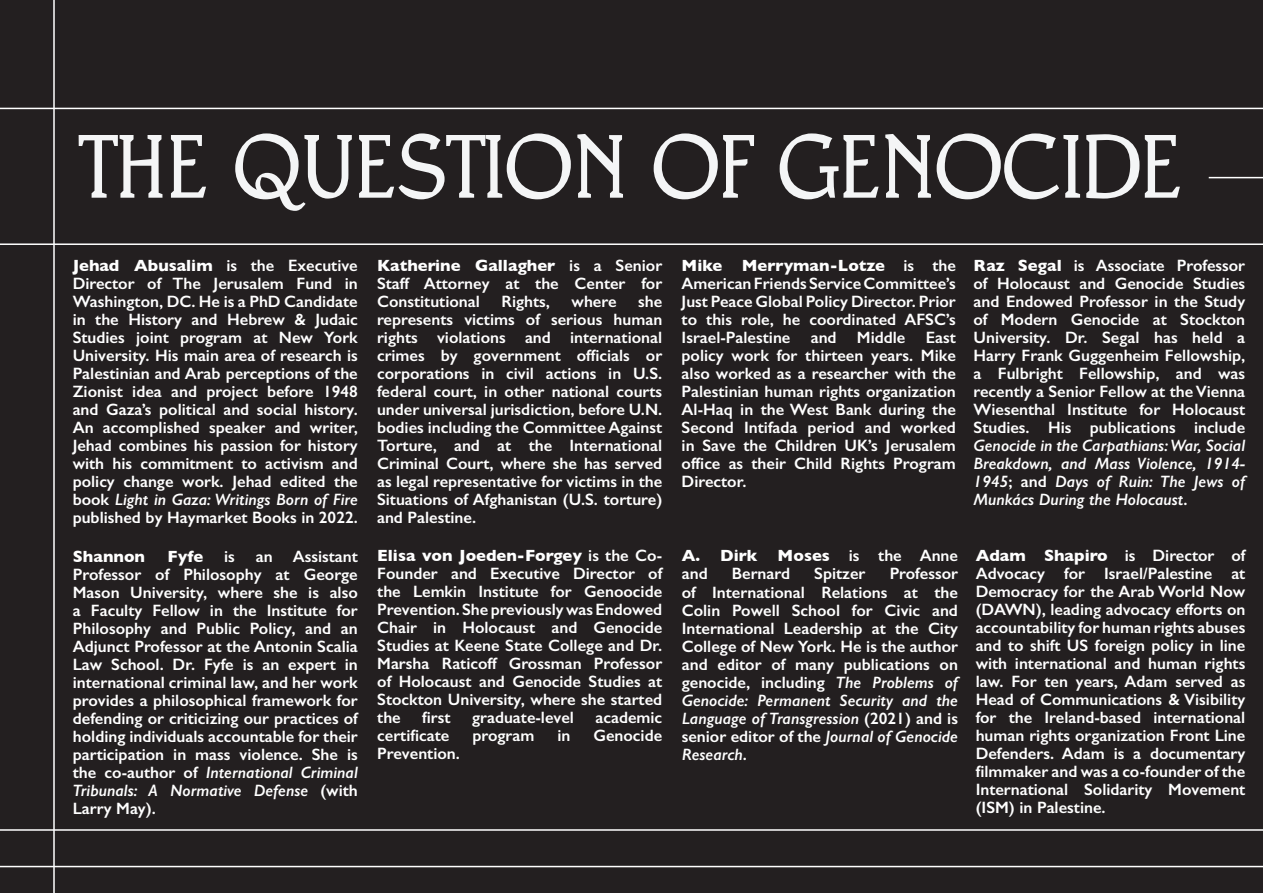
<style>
.page{position:relative;width:1263px;height:893px;background:#231f20}
.page>*{position:absolute;margin:0;border:0;box-sizing:border-box;transform-origin:0 0}
.Subheading_01{font:97.5px "Kaya";letter-spacing:.025em;color:#f4f5f6}
.Body_01{font:600 16.5px/18px "Gill Sans";color:#fff;text-align:justify}
.Body_01-2{font:700 16.5px "Gill Sans";color:#fff}
.s1{font-weight:700}
.s2{font-style:italic}
</style>
<div class="page">
<hr style="left:0;top:243px;width:1263px;height:2px;background:#fff">
<hr style="left:0;top:829px;width:1263px;height:2px;background:#fff">
<hr style="left:53px;top:0;width:2px;height:893px;background:#fff">
<hr style="left:0;top:108px;width:1263px;height:1px;background:#fff">
<hr style="left:0;top:866px;width:1263px;height:1px;background:#fff">
<svg style="left:1208px;top:176px;width:55px;height:3px"></svg>
<p class="Subheading_01" style="left:82px;top:116px;width:1100px">THE QUESTION OF GENOCIDE</p>
<p class="Body_01" style="left:73px;top:257px;width:287px"><span class="s1">Jehad Abusalim</span> is the Executive Director of The Jerusalem Fund in Washington, DC. He is a PhD Candidate in the History and Hebrew &amp; Judaic Studies joint program at New York University. His main area of research is Palestinian and Arab perceptions of the Zionist idea and project before 1948 and Gaza’s political and social history.<br>An accomplished speaker and writer, Jehad combines his passion for history with his commitment to activism and policy change work. Jehad edited the book <span class="s2">Light in Gaza: Writings Born of Fire </span>published by Haymarket Books in 2022.</p>
<p class="Body_01-2" style="left:73px;top:543px;width:74px">Shannon</p>
<p class="Body_01-2" style="left:167px;top:543px;width:37px">Fyfe</p>
<p class="Body_01" style="left:224px;top:547px;width:12px">is</p>
<p class="Body_01" style="left:73px;top:547px;width:286px;text-indent:183px">an Assistant Professor of Philosophy at George Mason University, where she is also a Faculty Fellow in the Institute for Philosophy and Public Policy, and an Adjunct Professor at the Antonin Scalia Law School. Dr. Fyfe is an expert in international criminal law, and her work provides a philosophical framework for defending or criticizing our practices of holding individuals accountable for their participation in mass violence. She is the co-author of <span class="s2">International Criminal Tribunals: A Normative Defense</span> (with Larry May).</p>
<p class="Body_01" style="left:377px;top:256px;width:287px"><span class="s1">Katherine Gallagher</span> is a Senior Staff Attorney at the Center for Constitutional</p>
<p class="Body_01" style="left:377px;top:292px;width:287px;text-indent:261px">she represents victims of serious human rights violations and international crimes by government officials or corporations in civil actions in U.S. federal court, in other national courts under universal jurisdiction, before U.N. bodies including the Committee Against Torture, and at the International Criminal Court, where she has served as legal representative for victims in the Situations of Afghanistan (U.S. torture) and Palestine.</p>
<p class="Body_01" style="left:377px;top:547px;width:286px"><span class="s1">Elisa von Joeden-Forgey</span> is the Co-Founder and Executive Director of the Lemkin Institute for Genoocide Prevention. She previously was Endowed Chair in Holocaust and Genocide Studies at Keene State College and Dr.<br>Marsha Raticoff Grossman Professor of Holocaust and Genocide Studies at Stockton University, where she started the</p>
<p class="Body_01" style="left:501px;top:292px;width:50px">Rights,</p>
<p class="Body_01" style="left:572px;top:292px;width:46px">where</p>
<p class="Body_01" style="left:422px;top:709px;width:30px">first</p>
<p class="Body_01" style="left:472px;top:709px;width:103px">graduate-level</p>
<p class="Body_01" style="left:595px;top:709px;width:68px">academic</p>
<p class="Body_01" style="left:377px;top:727px;width:74px">certificate</p>
<p class="Body_01" style="left:472px;top:727px;width:63px">program</p>
<p class="Body_01" style="left:557px;top:727px;width:15px">in</p>
<p class="Body_01" style="left:593px;top:727px;width:70px">Genocide</p>
<p class="Body_01" style="left:377px;top:745px;width:84px">Prevention.</p>
<p class="Body_01" style="left:682px;top:256px;width:276px"><span class="s1">Mike Merryman-Lotze</span> is the American Friends Service Committee’s Just Peace Global Policy Director. Prior to this role, he coordinated AFSC’s Israel-Palestine and Middle East policy work for thirteen years. Mike also worked as a researcher with the Palestinian human rights organization Al-Haq in the West Bank during the Second Intifada period and worked in Save the Children UK’s Jerusalem office as their Child Rights Program Director.</p>
<p class="Body_01" style="left:973px;top:256px;width:273px"><span class="s1">Raz Segal</span> is Associate Professor of Holocaust and Genocide Studies and Endowed Professor in the Study of Modern Genocide at Stockton University. Dr. Segal has held a Harry Frank Guggenheim Fellowship, a Fulbright Fellowship, and was recently a Senior Fellow at the Vienna Wiesenthal Institute for Holocaust Studies. His publications include <span class="s2">Genocide in the Carpathians: War, Social Breakdown, and Mass Violence, 1914- 1945</span>; and <span class="s2">Days of Ruin: The Jews of Munkács During the Holocaust</span>.</p>
<p class="Body_01" style="left:682px;top:547px;width:278px"><span class="s1">A. Dirk Moses</span> is the Anne and</p>
<p class="Body_01" style="left:682px;top:565px;width:278px;text-indent:208px">Professor of International Relations at the Colin Powell School for Civic and International Leadership at the City College of New York. He is the author and editor of many publications on genocide, including <span class="s2">The Problems of Genocide: Permanent Security and the Language of Transgression</span> (2021) and is senior editor of the <span class="s2">Journal of Genocide Research</span>.</p>
<p class="Body_01" style="left:732px;top:565px;width:60px">Bernard</p>
<p class="Body_01" style="left:814px;top:565px;width:53px">Spitzer</p>
<p class="Body_01" style="left:976px;top:547px;width:271px"><span class="s1">Adam Shapiro</span> is Director of Advocacy for Israel/Palestine at Democracy for the Arab World Now (DAWN), leading advocacy efforts on accountability for human rights abuses and to shift US foreign policy in line with international and human rights law. For ten years, Adam served as Head of Communications &amp; Visibility for the Ireland-based international human rights organization Front Line Defenders. Adam is a documentary filmmaker and was a co-founder of the International Solidarity Movement (ISM) in Palestine.</p>
</div>
